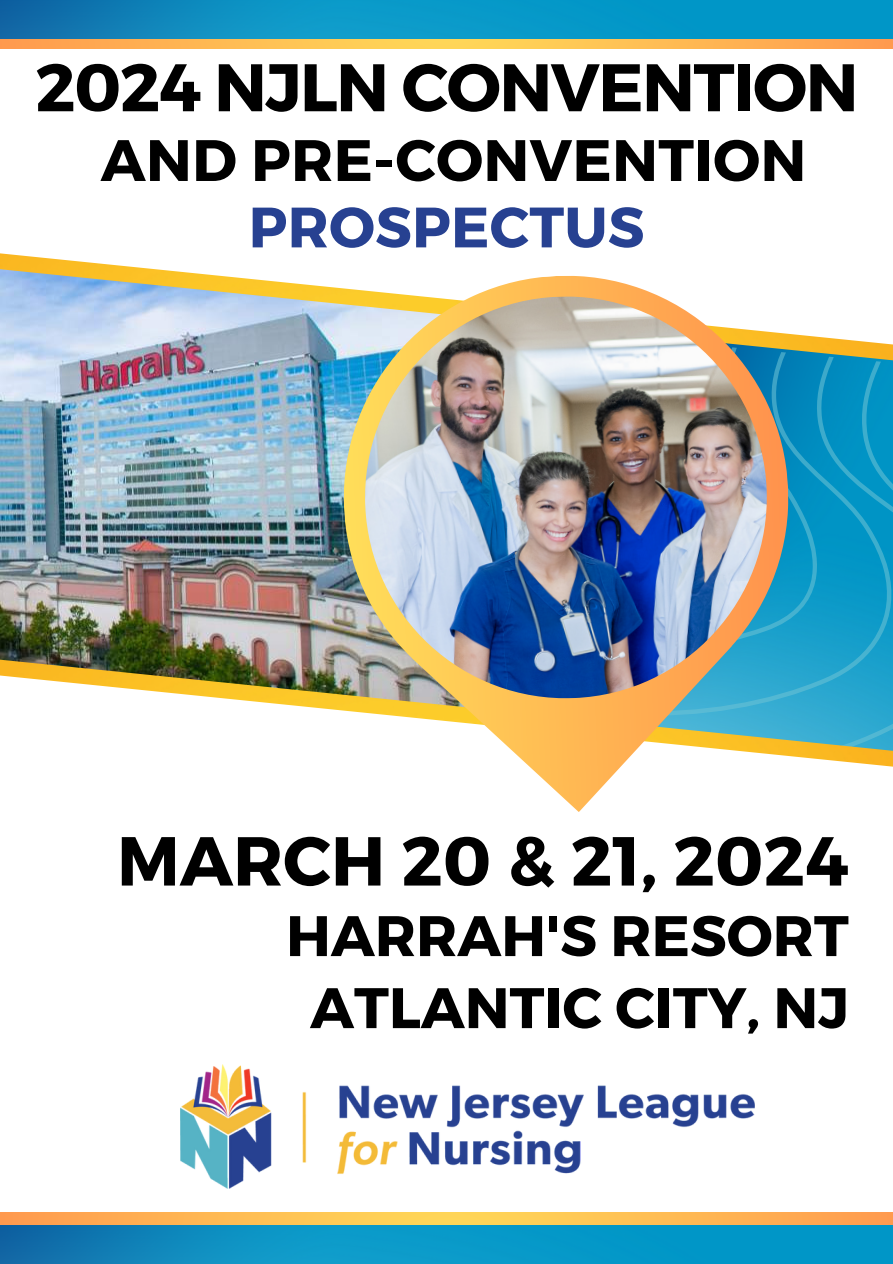
<style>
.page{position:relative;width:893px;height:1264px;background:#fff}
.page>*{position:absolute;margin:0;border:0;box-sizing:border-box;transform-origin:0 0}
.t1{font:700 69.15px "Montserrat";color:#000}
.t2{font:700 67.05px "Montserrat";letter-spacing:-.02em;color:#000}
.t3{font:700 58.35px "Montserrat";letter-spacing:.005em;color:#000}
.t4{font:700 57px/72px "Montserrat";color:#000;text-align:center}
.t5{font:700 56.85px "Montserrat";letter-spacing:.005em;color:#274191}
</style>
<div class="page">
<svg style="left:790px;top:364px;width:102px;height:288px;background:#0a96c5"></svg>
<img style="left:0;top:364px;width:342px;height:288px">
<img style="left:0;top:253px;width:892px;height:111px">
<img style="left:0;top:652px;width:892px;height:115px">
<svg style="left:342px;top:275px;width:448px;height:537px"></svg>
<img style="left:360px;top:292px;width:411px;height:410px">
<svg style="left:0;top:39px;width:892px;height:10px;background:#ffba53"></svg>
<img style="left:0;top:0;width:892px;height:39px">
<svg style="left:0;top:1212px;width:892px;height:13px;background:#ffba53"></svg>
<img style="left:0;top:1225px;width:892px;height:38px">
<img style="left:180px;top:1064px;width:574px;height:124px">
<h1 class="t2" style="left:35px;top:44px;width:824px">2024 NJLN CONVENTION</h1>
<p class="t3" style="left:101px;top:122px;width:707px">AND PRE-CONVENTION</p>
<p class="t5" style="left:249px;top:190px;width:397px">PROSPECTUS</p>
<p class="t1" style="left:117px;top:816px;width:733px">MARCH 20 &amp; 21, 2024</p>
<p class="t4" style="left:286px;top:896px;width:564px">HARRAH'S RESORT<br>ATLANTIC CITY, NJ</p>
</div>
